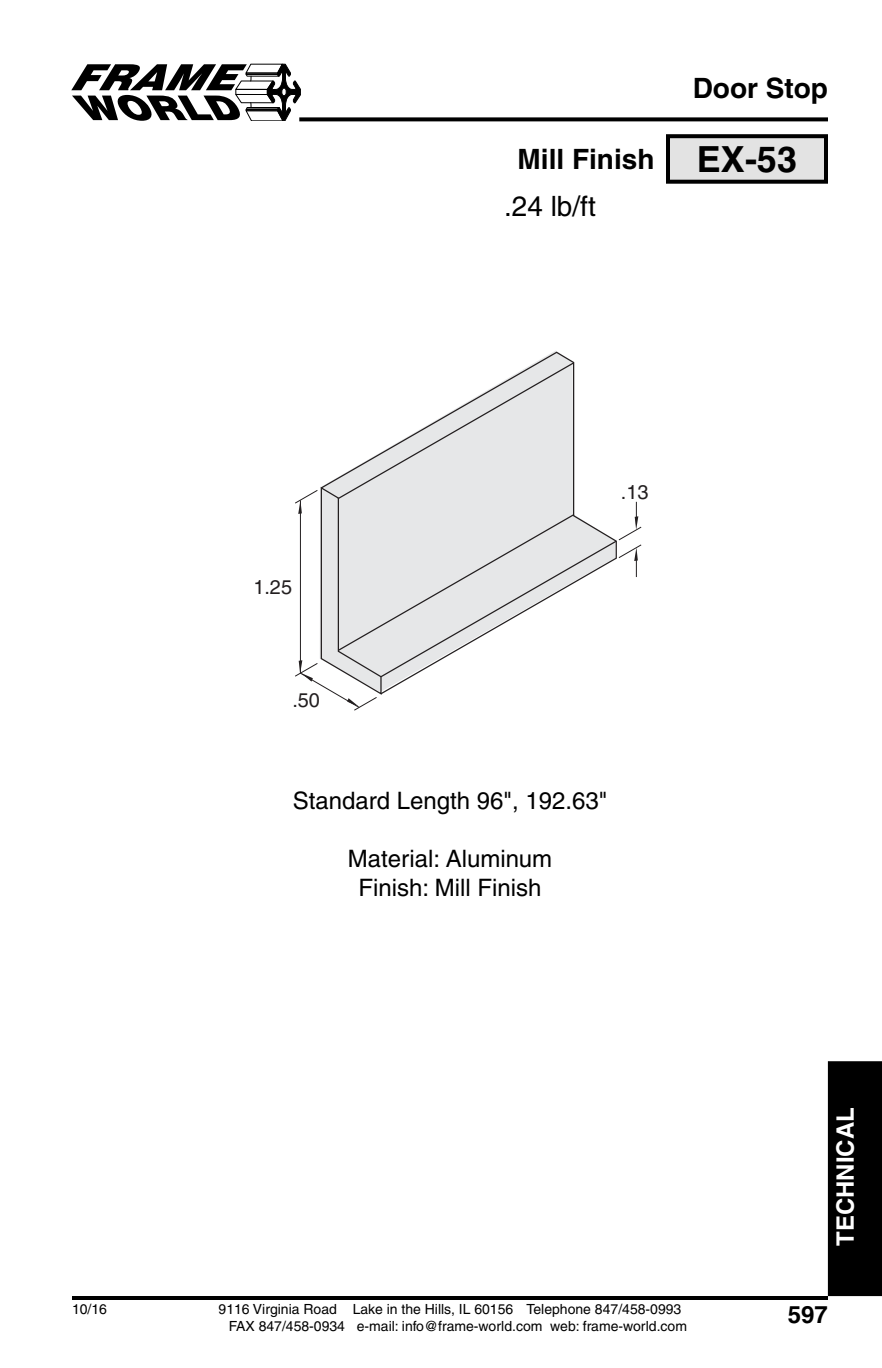
<style>
.page{position:relative;width:882px;height:1368px;background:#fff}
.page>*{position:absolute;margin:0;border:0;box-sizing:border-box;transform-origin:0 0}
.t1{font:700 36px "Helvetica";color:#000}
.t2{font:700 28px "Helvetica";color:#000}
.t3{font:28px "Helvetica";color:#000}
.t4{font:24px/28.8px "Helvetica";color:#000;text-align:center}
.t5{font:700 24px "Helvetica";color:#fff}
.t6{font:700 24px "Helvetica";color:#000}
.t7{font:19.8px "Helvetica";color:#231f20}
.t8{font:14px/16.8px "Helvetica";color:#000}
</style>
<div class="page">
<div style="left:828px;top:1061px;width:54px;height:235px;background:#000"></div>
<svg style="left:301px;top:117px;width:527px;height:4px;background:#191919"></svg>
<hr style="left:72px;top:1296px;width:756px;height:4px;background:#000">
<svg style="left:71px;top:63px;width:230px;height:58px"></svg>
<div style="left:668px;top:136px;width:158px;height:46px;background:#e3e3e3"></div>
<div style="left:666px;top:134px;width:162px;height:50px;border:4px solid #000"></div>
<svg style="left:295px;top:361px;width:347px;height:350px"></svg>
<p class="t8" style="left:72px;top:1302px;width:37px">10/16</p>
<h2 class="t2" style="left:518px;top:149px;width:138px">Mill Finish</h2>
<h2 class="t3" style="left:504px;top:196px;width:93px">.24 lb/ft</h2>
<h2 class="t2" style="left:693px;top:78px;width:137px">Door Stop</h2>
<h1 class="t1" style="left:697px;top:146px;width:102px">EX-53</h1>
<h3 class="t7" style="left:253px;top:580px;width:40px">1.25</h3>
<h3 class="t7" style="left:621px;top:485px;width:29px">.13</h3>
<h3 class="t7" style="left:292px;top:693px;width:29px">.50</h3>
<h3 class="t4" style="left:293px;top:789px;width:316px">Standard Length 96", 192.63"</h3>
<h3 class="t4" style="left:348px;top:846px;width:206px">Material: Aluminum<br>Finish: Mill Finish</h3>
<p class="t8" style="left:229px;top:1302px;width:460px;text-indent:-10px">9116 Virginia Road Lake in the Hills, IL 60156 Telephone 847/458-0993<br>FAX 847/458-0934 e-mail: info@frame-world.com web: frame-world.com</p>
<h3 class="t5" style="left:836px;top:1246px;width:140px;rotate:-90deg">TECHNICAL</h3>
<h3 class="t6" style="left:788px;top:1306px;width:42px">597</h3>
</div>
